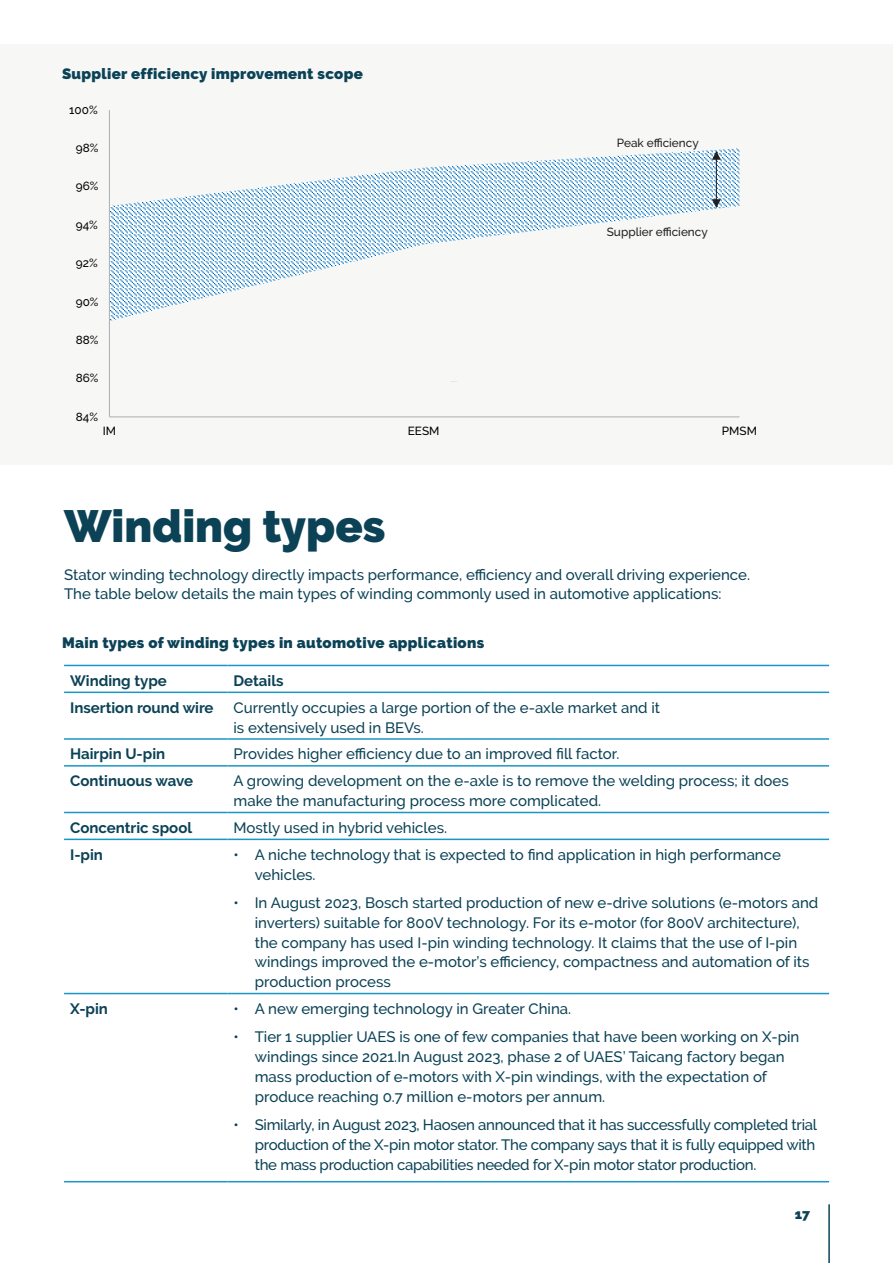
<style>
.page{position:relative;width:893px;height:1263px;background:#fff}
.page>*{position:absolute;margin:0;border:0;box-sizing:border-box;transform-origin:0 0}
.t1{font:900 45px "Raleway";color:#0b4256}
.t2{font:500 15px/19.8px "Raleway";color:#0b4256}
.t3{font:700 15px "Raleway";color:#0b4256}
.t4{font:900 15px "Raleway";letter-spacing:.02em;color:#0b4256}
.t5{font:900 13.5px "Raleway";color:#0b4256}
.t6{font:500 11.7px "Raleway";color:#010000}
.t7{font:500 11.7px "Raleway";color:#231f20}
</style>
<div class="page">
<hr style="left:828px;top:1204px;width:2px;height:59px;background:#0b4256">
<hr style="left:64px;top:665px;width:163px;height:1px;background:#1a96c5">
<hr style="left:227px;top:665px;width:602px;height:1px;background:#1a96c5">
<hr style="left:64px;top:691px;width:163px;height:2px;background:#1a96c5">
<hr style="left:227px;top:691px;width:602px;height:2px;background:#1a96c5">
<hr style="left:64px;top:738px;width:163px;height:2px;background:#1a96c5">
<hr style="left:227px;top:738px;width:602px;height:2px;background:#1a96c5">
<hr style="left:64px;top:765px;width:163px;height:1px;background:#1a96c5">
<hr style="left:227px;top:765px;width:602px;height:1px;background:#1a96c5">
<hr style="left:64px;top:812px;width:163px;height:1px;background:#1a96c5">
<hr style="left:227px;top:812px;width:602px;height:1px;background:#1a96c5">
<hr style="left:64px;top:839px;width:163px;height:1px;background:#1a96c5">
<hr style="left:227px;top:839px;width:602px;height:1px;background:#1a96c5">
<hr style="left:64px;top:993px;width:163px;height:1px;background:#1a96c5">
<hr style="left:227px;top:993px;width:602px;height:1px;background:#1a96c5">
<hr style="left:64px;top:1181px;width:163px;height:1px;background:#1a96c5">
<hr style="left:227px;top:1181px;width:602px;height:1px;background:#1a96c5">
<div style="left:0;top:44px;width:893px;height:420px;background:#f7f8f6"></div>
<svg style="left:110px;top:148px;width:629px;height:173px"></svg>
<hr style="left:109px;top:110px;width:1px;height:307px;background:#b2b3b7">
<hr style="left:109px;top:416px;width:630px;height:1px;background:#b2b3b7">
<hr style="left:716px;top:158px;width:1px;height:43px;background:#231f20">
<svg style="left:712px;top:199px;width:9px;height:9px"></svg>
<svg style="left:712px;top:151px;width:9px;height:9px"></svg>
<p class="t4" style="left:62px;top:65px;width:302px">Supplier efficiency improvement scope</p>
<p class="t6" style="left:69px;top:103px;width:30px">100%</p>
<p class="t6" style="left:76px;top:141px;width:24px">98%</p>
<p class="t6" style="left:76px;top:180px;width:24px">96%</p>
<p class="t6" style="left:76px;top:218px;width:24px">94%</p>
<p class="t6" style="left:76px;top:256px;width:23px">92%</p>
<p class="t6" style="left:76px;top:295px;width:24px">90%</p>
<p class="t6" style="left:76px;top:333px;width:24px">88%</p>
<p class="t6" style="left:76px;top:371px;width:24px">86%</p>
<p class="t6" style="left:76px;top:410px;width:24px">84%</p>
<p class="t7" style="left:617px;top:136px;width:84px">Peak efficiency</p>
<p class="t7" style="left:607px;top:225px;width:103px">Supplier efficiency</p>
<p class="t6" style="left:103px;top:424px;width:15px">IM</p>
<p class="t6" style="left:408px;top:424px;width:33px">EESM</p>
<p class="t6" style="left:722px;top:424px;width:37px">PMSM</p>
<p class="t1" style="left:64px;top:500px;width:323px">Winding types</p>
<p class="t2" style="left:64px;top:564px;width:687px">Stator winding technology directly impacts performance, efficiency and overall driving experience.<br>The table below details the main types of winding commonly used in automotive applications:</p>
<p class="t4" style="left:62px;top:634px;width:424px">Main types of winding types in automotive applications</p>
<p class="t3" style="left:70px;top:672px;width:98px">Winding type</p>
<p class="t3" style="left:233px;top:672px;width:52px">Details</p>
<p class="t3" style="left:70px;top:699px;width:145px">Insertion round wire</p>
<p class="t2" style="left:233px;top:698px;width:428px">Currently occupies a large portion of the e-axle market and it is extensively used in BEVs.</p>
<p class="t3" style="left:70px;top:746px;width:97px">Hairpin U-pin</p>
<p class="t2" style="left:233px;top:744px;width:388px">Provides higher efficiency due to an improved fill factor.</p>
<p class="t3" style="left:70px;top:772px;width:125px">Continuous wave</p>
<p class="t2" style="left:233px;top:771px;width:557px">A growing development on the e-axle is to remove the welding process; it does make the manufacturing process more complicated.</p>
<p class="t3" style="left:70px;top:819px;width:124px">Concentric spool</p>
<p class="t2" style="left:233px;top:818px;width:215px">Mostly used in hybrid vehicles.</p>
<p class="t3" style="left:70px;top:846px;width:34px">I-pin</p>
<p class="t2" style="left:255px;top:845px;width:528px;text-indent:-21px">• A niche technology that is expected to find application in high performance vehicles.</p>
<p class="t2" style="left:255px;top:893px;width:565px;text-indent:-21px">• In August 2023, Bosch started production of new e-drive solutions (e-motors and inverters) suitable for 800V technology. For its e-motor (for 800V architecture), the company has used I-pin winding technology. It claims that the use of I-pin windings improved the e-motor’s efficiency, compactness and automation of its production process</p>
<p class="t3" style="left:70px;top:1000px;width:39px">X-pin</p>
<p class="t2" style="left:233px;top:999px;width:339px">• A new emerging technology in Greater China.</p>
<p class="t2" style="left:255px;top:1027px;width:546px;text-indent:-21px">• Tier 1 supplier UAES is one of few companies that have been working on X-pin windings since 2021.In August 2023, phase 2 of UAES’ Taicang factory began mass production of e-motors with X-pin windings, with the expectation of produce reaching 0.7 million e-motors per annum.</p>
<p class="t2" style="left:255px;top:1115px;width:564px;text-align:justify;text-indent:-21px">• Similarly, in August 2023, Haosen announced that it has successfully completed trial production of the X-pin motor stator. The company says that it is fully equipped with the mass production capabilities needed for X-pin motor stator production.</p>
<p class="t5" style="left:795px;top:1206px;width:17px">17</p>
</div>
